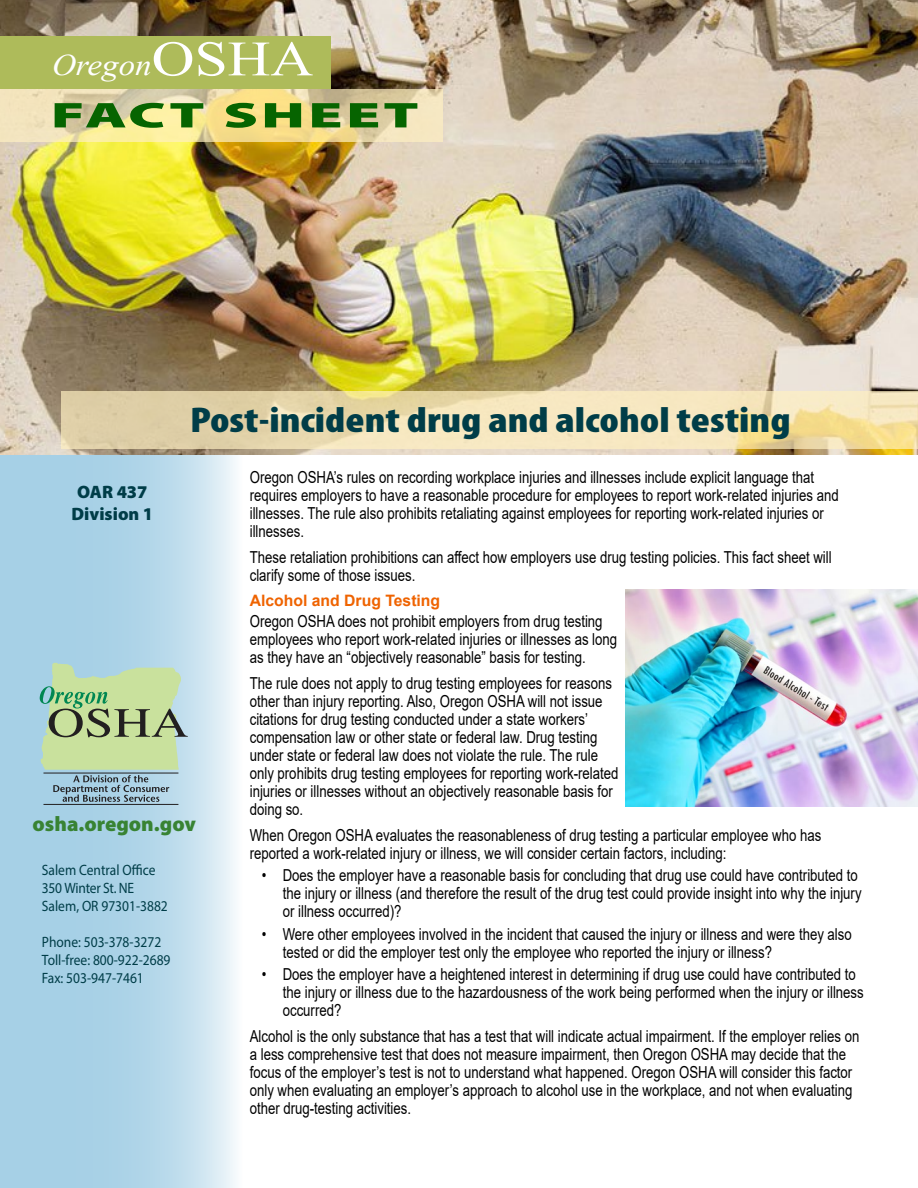
<style>
.page{position:relative;width:918px;height:1188px;background:#fff}
.page>*{position:absolute;margin:0;border:0;box-sizing:border-box;transform-origin:0 0}
.t1{font:900 condensed 36px "Myriad Pro";color:#003d48;scale:1.2 1}
.t2{font:900 36px "Myriad Pro";letter-spacing:.045em;color:#066400;scale:1.73 1}
.t3{font:italic 30px "Times New Roman";color:#fff;scale:1.1 1}
.t4{font:900 21px "Myriad Pro";color:#388333}
.t5{font:900 18px/21.6px "Myriad Pro";color:#003d48;text-align:center}
.t6{font:16.5px/18px "Arial";color:#000;scale:.8 1}
.t7{font:700 15.75px "Arial";color:#ef6300}
.t8{font:15px/18px "Myriad Pro";color:#003d48;scale:.9 1}
.s1{font-style:normal;font-size:49.5px}
</style>
<div class="page">
<svg style="left:0;top:454px;width:243px;height:734px;background:#b8d9ea"></svg>
<img style="left:0;top:0;width:918px;height:454px">
<div style="left:0;top:36px;width:331px;height:53px;background:#aebb5a"></div>
<svg style="left:0;top:90px;width:442px;height:52px;background:#ebdaa2"></svg>
<svg style="left:62px;top:392px;width:856px;height:57px;background:#edddb0"></svg>
<svg style="left:40px;top:663px;width:148px;height:139px;background:#acc8a8"></svg>
<hr style="left:43px;top:773px;width:135px;height:1px;background:#221f20">
<hr style="left:43px;top:804px;width:135px;height:1px;background:#221f20">
<img style="left:625px;top:590px;width:293px;height:217px">
<h2 class="t3" style="left:52px;top:45px;width:239px">Oregon<span class="s1">OSHA</span></h2>
<h1 class="t2" style="left:51px;top:95px;width:214px">FACT SHEET</h1>
<h1 class="t1" style="left:190px;top:400px;width:502px">Post-incident drug and alcohol testing</h1>
<p class="t5" style="left:71px;top:482px;width:83px">OAR 437<br>Division 1</p>
<p class="t4" style="left:33px;top:812px;width:165px">osha.oregon.gov</p>
<p class="t8" style="left:42px;top:860px;width:141px">Salem Central Office<br>350 Winter St. NE<br>Salem, OR 97301-3882</p>
<p class="t8" style="left:42px;top:932px;width:144px">Phone: 503-378-3272<br>Toll-free: 800-922-2689<br>Fax: 503-947-7461</p>
<p class="t6" style="left:250px;top:468px;width:738px">Oregon OSHA’s rules on recording workplace injuries and illnesses include explicit language that requires employers to have a reasonable procedure for employees to report work-related injuries and illnesses. The rule also prohibits retaliating against employees for reporting work-related injuries or illnesses.</p>
<p class="t6" style="left:250px;top:548px;width:729px">These retaliation prohibitions can affect how employers use drug testing policies. This fact sheet will clarify some of those issues.</p>
<p class="t7" style="left:250px;top:590px;width:192px">Alcohol and Drug Testing</p>
<p class="t6" style="left:250px;top:613px;width:461px">Oregon OSHA does not prohibit employers from drug testing employees who report work-related injuries or illnesses as long as they have an “objectively reasonable” basis for testing.</p>
<p class="t6" style="left:250px;top:674px;width:462px">The rule does not apply to drug testing employees for reasons other than injury reporting. Also, Oregon OSHA will not issue citations for drug testing conducted under a state workers’ compensation law or other state or federal law. Drug testing under state or federal law does not violate the rule. The rule only prohibits drug testing employees for reporting work-related injuries or illnesses without an objectively reasonable basis for doing so.</p>
<p class="t6" style="left:250px;top:826px;width:716px">When Oregon OSHA evaluates the reasonableness of drug testing a particular employee who has reported a work-related injury or illness, we will consider certain factors, including:</p>
<p class="t6" style="left:283px;top:867px;width:725px;text-indent:-21px">• Does the employer have a reasonable basis for concluding that drug use could have contributed to the injury or illness (and therefore the result of the drug test could provide insight into why the injury or illness occurred)?</p>
<p class="t6" style="left:283px;top:925px;width:713px;text-indent:-21px">• Were other employees involved in the incident that caused the injury or illness and were they also tested or did the employer test only the employee who reported the injury or illness?</p>
<p class="t6" style="left:283px;top:965px;width:728px;text-indent:-21px">• Does the employer have a heightened interest in determining if drug use could have contributed to the injury or illness due to the hazardousness of the work being performed when the injury or illness occurred?</p>
<p class="t6" style="left:250px;top:1027px;width:764px">Alcohol is the only substance that has a test that will indicate actual impairment. If the employer relies on a less comprehensive test that does not measure impairment, then Oregon OSHA may decide that the focus of the employer’s test is not to understand what happened. Oregon OSHA will consider this factor only when evaluating an employer’s approach to alcohol use in the workplace, and not when evaluating other drug-testing activities.</p>
</div>
